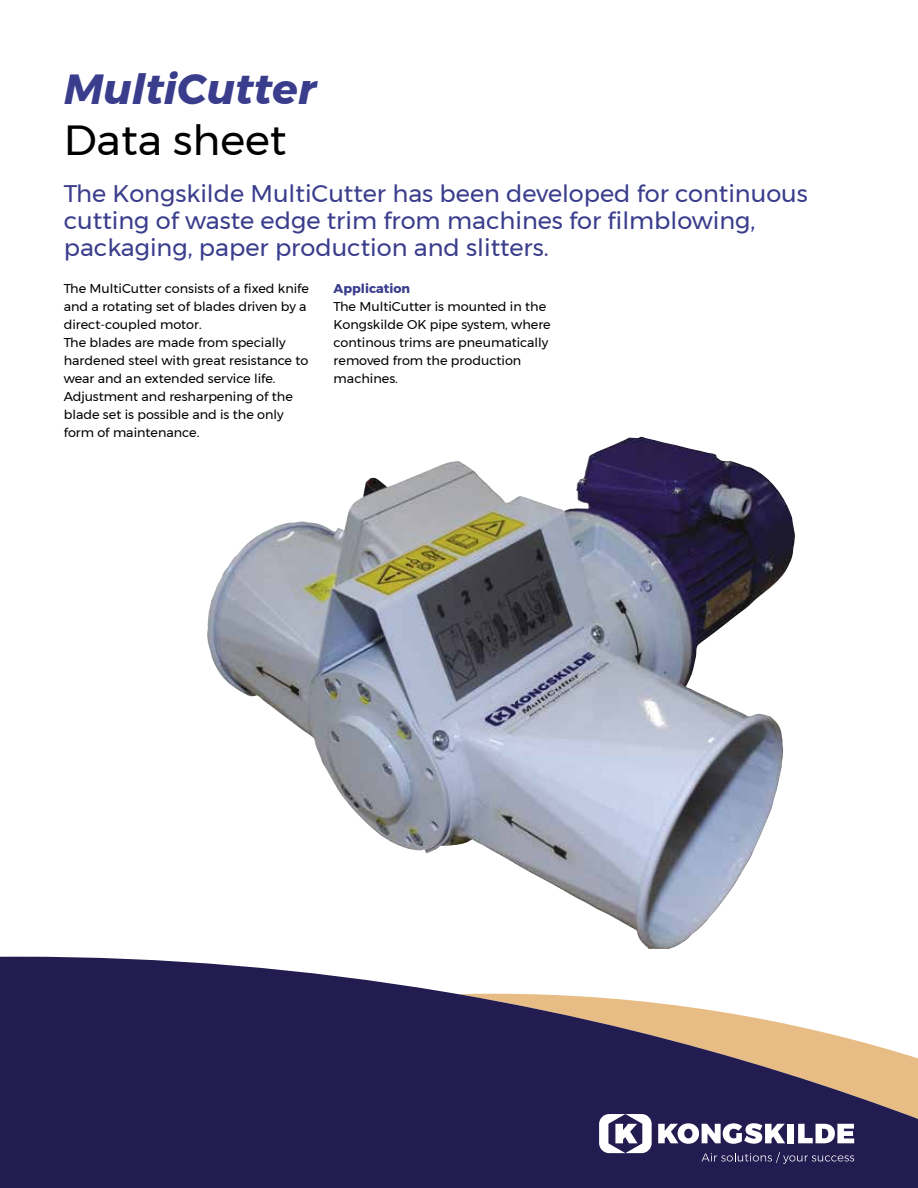
<style>
.page{position:relative;width:918px;height:1188px;background:#fff}
.page>*{position:absolute;margin:0;border:0;box-sizing:border-box;transform-origin:0 0}
.t1{font:italic 700 42px "Montserrat";color:#3a3d8c}
.t2{font:42px "Montserrat";color:#000}
.t3{font:24px/27px "Montserrat";color:#3a3d8c}
.t4{font:12.75px/18px "Montserrat";color:#000}
.t5{font:700 12.75px "Montserrat";color:#3a3d8c}
</style>
<div class="page">
<svg style="left:0;top:957px;width:918px;height:231px;fill:#231c51"></svg>
<svg style="left:658px;top:1123px;width:127px;height:21px"></svg>
<div style="left:788px;top:1124px;width:6px;height:19px;background:#fff"></div>
<svg style="left:798px;top:1124px;width:56px;height:19px"></svg>
<svg style="left:702px;top:1152px;width:152px;height:12px"></svg>
<svg style="left:599px;top:1114px;width:53px;height:39px"></svg>
<img style="left:207px;top:437px;width:563px;height:512px">
<h1 class="t1" style="left:64px;top:56px;width:254px">MultiCutter</h1>
<h1 class="t2" style="left:64px;top:108px;width:224px">Data sheet</h1>
<h2 class="t3" style="left:64px;top:180px;width:746px">The Kongskilde MultiCutter has been developed for continuous cutting of waste edge trim from machines for filmblowing, packaging, paper production and slitters.</h2>
<p class="t4" style="left:64px;top:279px;width:247px">The MultiCutter consists of a fixed knife and a rotating set of blades driven by a direct-coupled motor.<br>The blades are made from specially hardened steel with great resistance to wear and an extended service life.<br>Adjustment and resharpening of the blade set is possible and is the only form of maintenance.</p>
<p class="t5" style="left:334px;top:278px;width:78px">Application</p>
<p class="t4" style="left:334px;top:297px;width:219px">The MultiCutter is mounted in the<br>Kongskilde OK pipe system, where continous trims are pneumatically removed from the production machines.</p>
</div>
